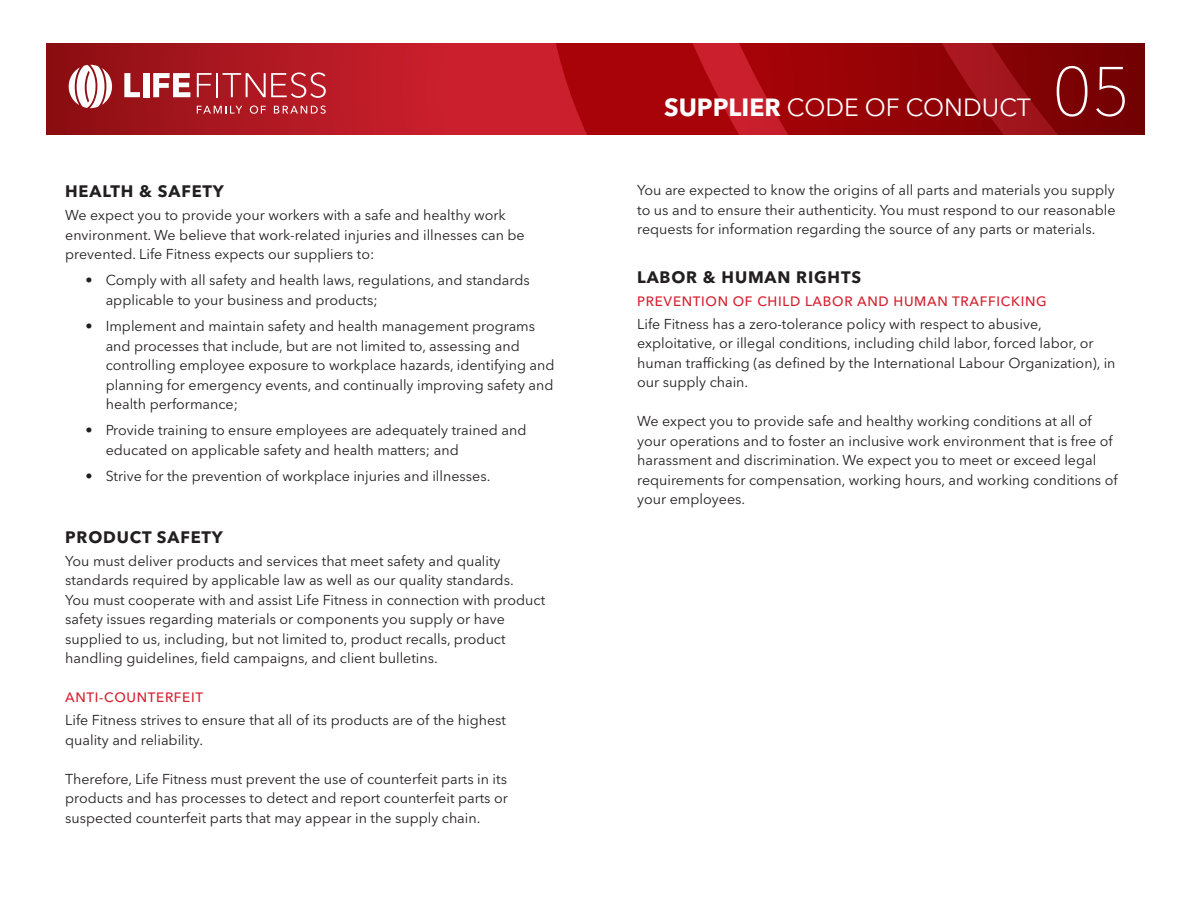
<style>
.page{position:relative;width:1188px;height:918px;background:#fff}
.page>*{position:absolute;margin:0;border:0;box-sizing:border-box;transform-origin:0 0}
.t1{font:100 68.85px "Avenir Next LT Pro";color:#fff}
.t2{font:24.75px "Avenir Next LT Pro";color:#fff}
.Header_1{font:700 16.5px "Avenir Next LT Pro";letter-spacing:.05em;color:#231f20}
.body{font:14.25px/19.5px "Avenir Next LT Pro";color:#231f20}
.Red_Subhead_Caps{font:500 13.5px "Avenir Next LT Pro";letter-spacing:.05em;color:#d51f2e}
.s1{font-weight:700}
</style>
<div class="page">
<svg style="left:47px;top:44px;width:466px;height:91px;background:#b21923"></svg>
<svg style="left:513px;top:44px;width:147px;height:91px;background:#b50e16"></svg>
<svg style="left:660px;top:44px;width:484px;height:91px;background:#98070c"></svg>
<svg style="left:124px;top:73px;width:16px;height:24px"></svg>
<div style="left:143px;top:73px;width:6px;height:24px;background:#fff"></div>
<svg style="left:153px;top:73px;width:37px;height:24px"></svg>
<svg style="left:197px;top:73px;width:15px;height:24px"></svg>
<hr style="left:216px;top:73px;width:2px;height:24px;background:#fff">
<svg style="left:223px;top:72px;width:103px;height:26px;background:#c0474f"></svg>
<svg style="left:197px;top:106px;width:45px;height:8px"></svg>
<svg style="left:250px;top:106px;width:16px;height:8px"></svg>
<svg style="left:274px;top:106px;width:52px;height:8px"></svg>
<svg style="left:69px;top:65px;width:46px;height:43px"></svg>
<p class="Header_1" style="left:65px;top:181px;width:160px">HEALTH &amp; SAFETY</p>
<p class="body" style="left:65px;top:205px;width:461px">We expect you to provide your workers with a safe and healthy work environment. We believe that work-related injuries and illnesses can be prevented. Life Fitness expects our suppliers to:</p>
<p class="body" style="left:106px;top:271px;width:426px;text-indent:-20px">• Comply with all safety and health laws, regulations, and standards applicable to your business and products;</p>
<p class="body" style="left:106px;top:316px;width:450px;text-indent:-20px">• Implement and maintain safety and health management programs and processes that include, but are not limited to, assessing and controlling employee exposure to workplace hazards, identifying and planning for emergency events, and continually improving safety and health performance;</p>
<p class="body" style="left:106px;top:421px;width:422px;text-indent:-20px">• Provide training to ensure employees are adequately trained and educated on applicable safety and health matters; and</p>
<p class="body" style="left:85px;top:466px;width:406px">• Strive for the prevention of workplace injuries and illnesses.</p>
<p class="Header_1" style="left:65px;top:527px;width:159px">PRODUCT SAFETY</p>
<p class="body" style="left:65px;top:551px;width:450px">You must deliver products and services that meet safety and quality standards required by applicable law as well as our quality standards.</p>
<p class="body" style="left:65px;top:590px;width:481px">You must cooperate with and assist Life Fitness in connection with product safety issues regarding materials or components you supply or have supplied to us, including, but not limited to, product recalls, product handling guidelines, field campaigns, and client bulletins.</p>
<p class="Red_Subhead_Caps" style="left:65px;top:689px;width:139px">ANTI-COUNTERFEIT</p>
<p class="body" style="left:65px;top:710px;width:442px">Life Fitness strives to ensure that all of its products are of the highest quality and reliability.</p>
<p class="body" style="left:65px;top:769px;width:444px;text-align:justify">Therefore, Life Fitness must prevent the use of counterfeit parts in its products and has processes to detect and report counterfeit parts or suspected counterfeit parts that may appear in the supply chain.</p>
<h2 class="t2" style="left:664px;top:92px;width:368px"><span class="s1">SUPPLIER</span> CODE OF CONDUCT</h2>
<h1 class="t1" style="left:1053px;top:51px;width:79px">05</h1>
<p class="body" style="left:637px;top:181px;width:480px;text-align:justify">You are expected to know the origins of all parts and materials you supply to us and to ensure their authenticity. You must respond to our reasonable requests for information regarding the source of any parts or materials.</p>
<p class="Header_1" style="left:637px;top:267px;width:226px">LABOR &amp; HUMAN RIGHTS</p>
<p class="Red_Subhead_Caps" style="left:637px;top:293px;width:411px">PREVENTION OF CHILD LABOR AND HUMAN TRAFFICKING</p>
<p class="body" style="left:637px;top:314px;width:480px">Life Fitness has a zero-tolerance policy with respect to abusive, exploitative, or illegal conditions, including child labor, forced labor, or human trafficking (as defined by the International Labour Organization), in our supply chain.</p>
<p class="body" style="left:637px;top:412px;width:482px">We expect you to provide safe and healthy working conditions at all of your operations and to foster an inclusive work environment that is free of harassment and discrimination. We expect you to meet or exceed legal requirements for compensation, working hours, and working conditions of your employees.</p>
</div>
